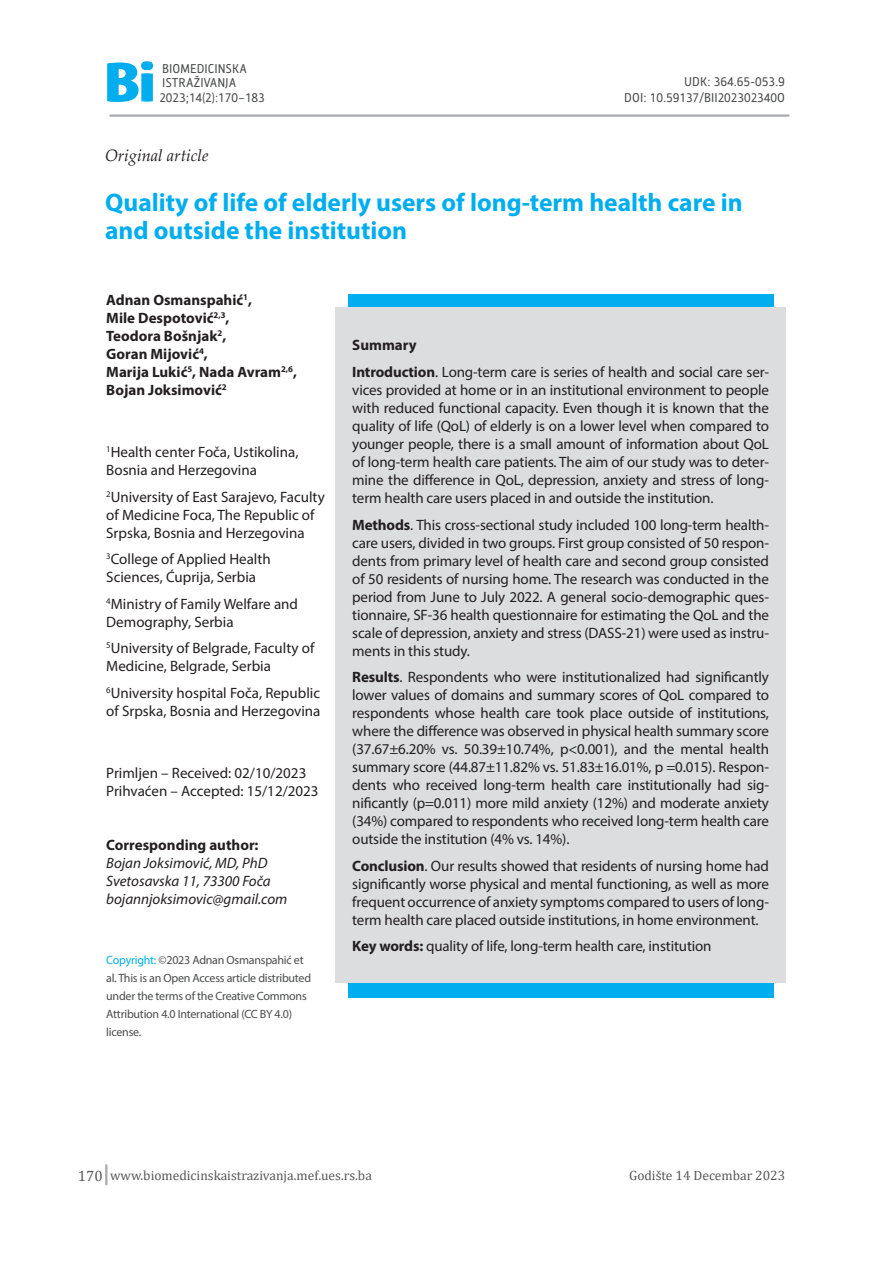
<style>
.page{position:relative;width:893px;height:1263px;background:#fff}
.page>*{position:absolute;margin:0;border:0;box-sizing:border-box;transform-origin:0 0}
.t1{font:700 57px "Myriad Pro";color:#00aeef}
.t2{font:700 25.5px/28px "Myriad Pro";color:#00aeef}
.t3{font:italic 16.5px "Palatino Linotype";color:#231f20}
.t4{font:15px/18px "Myriad Pro";letter-spacing:-.005em;color:#231f20}
.t5{font:700 15px/18px "Myriad Pro";color:#231f20}
.t6{font:italic 15px/18px "Myriad Pro";color:#231f20}
.t7{font:13.5px "Cambria";color:#57585a}
.t8{font:12px/18px "Myriad Pro";letter-spacing:-.02em;color:#4b4c4d}
.t9{font:12px/14.4px "Influ BG";color:#4b4c4d}
.s1{color:#00aeef}
.s2{font-weight:700}
.s3{font-size:15px}
</style>
<div class="page">
<hr style="left:110px;top:114px;width:678px;height:3px;background:#a8a9ad">
<svg style="left:105px;top:1165px;width:2px;height:19px"></svg>
<div style="left:348px;top:294px;width:425px;height:703px;background:#00aeef"></div>
<div style="left:335px;top:307px;width:451px;height:676px;background:#dcdddf"></div>
<h1 class="t1" style="left:103px;top:45px;width:52px">Bi</h1>
<p class="t9" style="left:162px;top:61px;width:86px">BIOMEDICINSKA<br>ISTRAŽIVANJA</p>
<p class="t9" style="left:684px;top:74px;width:102px">UDK: 364.65-053.9</p>
<p class="t9" style="left:159px;top:90px;width:107px">2023;14(2):170–183</p>
<p class="t9" style="left:624px;top:90px;width:162px">DOI: 10.59137/BII202302340O</p>
<p class="t3" style="left:105px;top:144px;width:105px">Original article</p>
<h2 class="t2" style="left:105px;top:187px;width:639px">Quality of life of elderly users of long-term health care in and outside the institution</h2>
<p class="t5" style="left:106px;top:290px;width:192px">Adnan Osmanspahić<sup>1</sup>,<br>Mile Despotović<sup>2,3</sup>,<br>Teodora Bošnjak<sup>2</sup>,<br>Goran Mijović<sup>4</sup>,<br>Marija Lukić<sup>5</sup>, Nada Avram<sup>2,6</sup>,<br>Bojan Joksimović<sup>2</sup></p>
<p class="t4" style="left:106px;top:443px;width:194px"><sup>1</sup>Health center Foča, Ustikolina,<br>Bosnia and Herzegovina</p>
<p class="t4" style="left:106px;top:488px;width:220px"><sup>2</sup>University of East Sarajevo, Faculty of Medicine Foca, The Republic of<br>Srpska, Bosnia and Herzegovina</p>
<p class="t4" style="left:106px;top:550px;width:166px"><sup>3</sup>College of Applied Health<br>Sciences, Ćuprija, Serbia</p>
<p class="t4" style="left:106px;top:595px;width:193px"><sup>4</sup>Ministry of Family Welfare and<br>Demography, Serbia</p>
<p class="t4" style="left:106px;top:639px;width:210px"><sup>5</sup>University of Belgrade, Faculty of<br>Medicine, Belgrade, Serbia</p>
<p class="t4" style="left:106px;top:684px;width:216px"><sup>6</sup>University hospital Foča, Republic of Srpska, Bosnia and Herzegovina</p>
<p class="t4" style="left:106px;top:764px;width:214px">Primljen – Received: 02/10/2023<br>Prihvaćen – Accepted: 15/12/2023</p>
<p class="t5" style="left:106px;top:836px;width:154px">Corresponding author:</p>
<p class="t6" style="left:106px;top:854px;width:183px">Bojan Joksimović, MD, PhD<br>Svetosavska 11, 73300 Foča bojannjoksimovic@gmail.com</p>
<p class="t8" style="left:106px;top:951px;width:206px"><span class="s1">Copyright:</span> ©2023 Adnan Osmanspahić et al. This is an Open Access article distributed under the terms of the Creative Commons Attribution 4.0 International (CC BY 4.0) license.</p>
<p class="t4" style="left:352px;top:332px;width:418px;line-height:26.5px"><span class="s2">Summary<br>Introduction</span>. Long-term care is series of health and social care ser-</p>
<p class="t4" style="left:352px;top:381px;width:418px;text-align:justify">vices provided at home or in an institutional environment to people with reduced functional capacity. Even though it is known that the quality of life (QoL) of elderly is on a lower level when compared to younger people, there is a small amount of information about QoL of long-term health care patients. The aim of our study was to deter&shy;mine the difference in QoL, depression, anxiety and stress of long&shy;term health care users placed in and outside the institution.</p>
<p class="t4" style="left:352px;top:515px;width:418px;text-align:justify"><span class="s2">Methods</span>. This cross-sectional study included 100 long-term health&shy;care users, divided in two groups. First group consisted of 50 respon&shy;dents from primary level of health care and second group consisted of 50 residents of nursing home. The research was conducted in the period from June to July 2022. A general socio-demographic ques&shy;tionnaire, SF-36 health questionnaire for estimating the QoL and the scale of depression, anxiety and stress (DASS-21) were used as instru&shy;ments in this study.</p>
<p class="t4" style="left:352px;top:668px;width:418px;text-align:justify"><span class="s2">Results</span>. Respondents who were institutionalized had significantly lower values of domains and summary scores of QoL compared to respondents whose health care took place outside of institutions, where the difference was observed in physical health summary score (37.67±6.20% vs. 50.39±10.74%, p&lt;0.001), and the mental health summary score (44.87±11.82% vs. 51.83±16.01%, p =0.015). Respon&shy;dents who received long-term health care institutionally had sig&shy;nificantly (p=0.011) more mild anxiety (12%) and moderate anxiety (34%) compared to respondents who received long-term health care outside the institution (4% vs. 14%).</p>
<p class="t4" style="left:352px;top:856px;width:418px;text-align:justify"><span class="s2">Conclusion</span>. Our results showed that residents of nursing home had significantly worse physical and mental functioning, as well as more frequent occurrence of anxiety symptoms compared to users of long&shy;term health care placed outside institutions, in home environment.</p>
<p class="t4" style="left:352px;top:937px;width:361px"><span class="s2">Key words:</span> quality of life, long-term health care, institution</p>
<p class="t7" style="left:78px;top:1167px;width:296px"><span class="s3">170</span> www.biomedicinskaistrazivanja.mef.ues.rs.ba</p>
<p class="t7" style="left:629px;top:1167px;width:158px">Godište 14 Decembar 2023</p>
</div>
